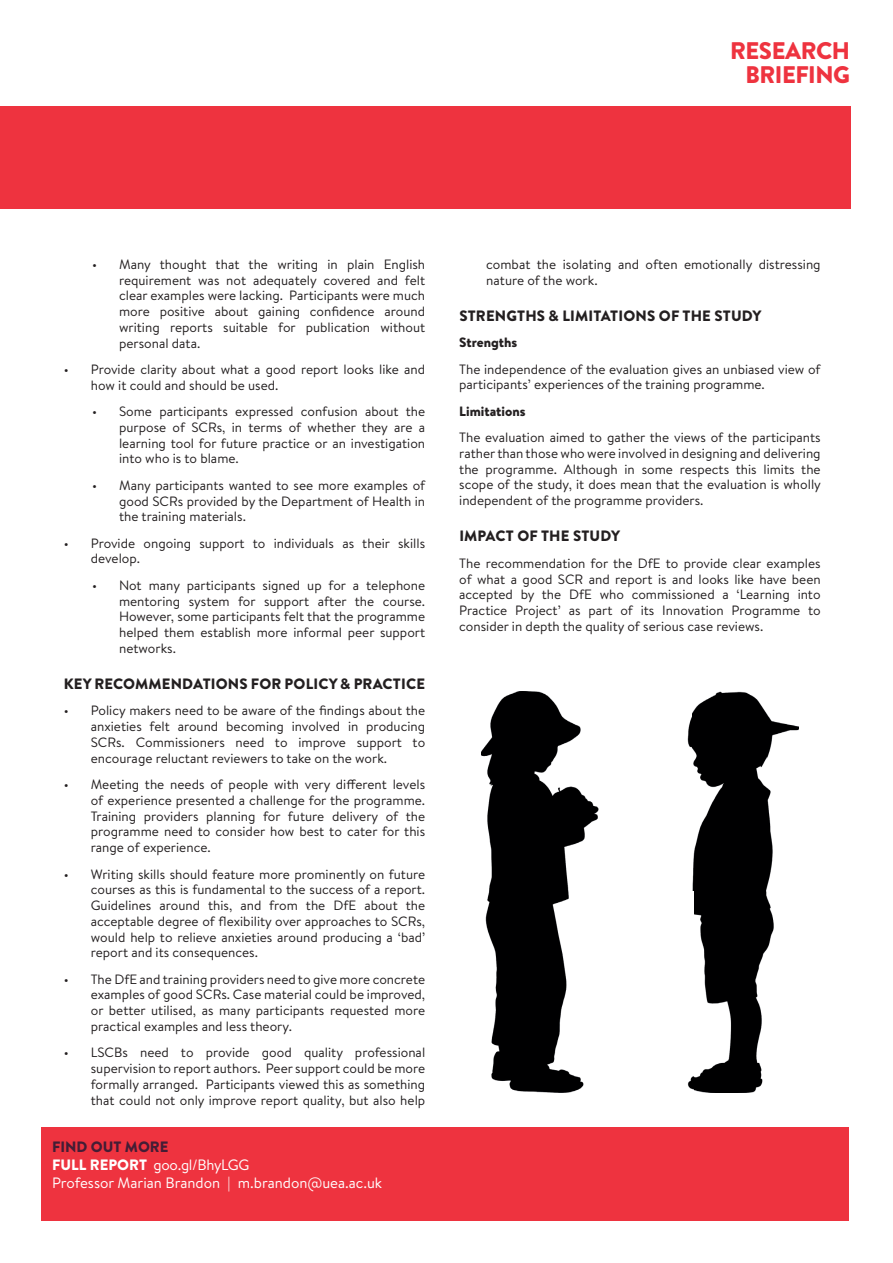
<style>
.page{position:relative;width:893px;height:1263px;background:#fff}
.page>*{position:absolute;margin:0;border:0;box-sizing:border-box;transform-origin:0 0}
.t1{font:900 24px/24px "Brandon Text";letter-spacing:-.02em;color:#ee333f;text-align:right}
.t2{font:900 15px "Brandon Text";letter-spacing:.01em;color:#231f20}
.t3{font:15px/18px "Brandon Text";color:#fff}
.t4{font:13.5px/15.8px "Brandon Text";color:#231f20;text-align:justify}
.t5{font:900 13.5px "Brandon Text";color:#231f20}
.s1{font-weight:900;color:#441d35}
.s2{font-weight:900}
</style>
<div class="page">
<div style="left:41px;top:1127px;width:808px;height:93px;background:#ee333f"></div>
<div style="left:0;top:106px;width:850px;height:102px;background:#ee333f"></div>
<img style="left:481px;top:691px;width:318px;height:402px">
<h1 class="t1" style="left:730px;top:39px;width:122px">RESEARCH<br>BRIEFING</h1>
<p class="t4" style="left:119px;top:256px;width:308px;text-indent:-27px">• Many thought that the writing in plain English requirement was not adequately covered and felt clear examples were lacking. Participants were much more positive about gaining confidence around writing reports suitable for publication without personal data.</p>
<p class="t4" style="left:91px;top:361px;width:336px;text-indent:-27px">• Provide clarity about what a good report looks like and how it could and should be used.</p>
<p class="t4" style="left:119px;top:403px;width:308px;text-indent:-27px">• Some participants expressed confusion about the purpose of SCRs, in terms of whether they are a learning tool for future practice or an investigation into who is to blame.</p>
<p class="t4" style="left:119px;top:477px;width:308px;text-indent:-27px">• Many participants wanted to see more examples of good SCRs provided by the Department of Health in the training materials.</p>
<p class="t4" style="left:91px;top:535px;width:336px;text-indent:-27px">• Provide ongoing support to individuals as their skills develop.</p>
<p class="t4" style="left:119px;top:577px;width:308px;text-indent:-27px">• Not many participants signed up for a telephone mentoring system for support after the course.<br>However, some participants felt that the programme helped them establish more informal peer support networks.</p>
<p class="t2" style="left:64px;top:673px;width:363px">KEY RECOMMENDATIONS FOR POLICY &amp; PRACTICE</p>
<p class="t4" style="left:91px;top:702px;width:336px;text-indent:-27px">• Policy makers need to be aware of the findings about the anxieties felt around becoming involved in producing SCRs. Commissioners need to improve support to encourage reluctant reviewers to take on the work.</p>
<p class="t4" style="left:91px;top:776px;width:336px;text-indent:-27px">• Meeting the needs of people with very different levels of experience presented a challenge for the programme.<br>Training providers planning for future delivery of the programme need to consider how best to cater for this range of experience.</p>
<p class="t4" style="left:91px;top:865px;width:336px;text-indent:-27px">• Writing skills should feature more prominently on future courses as this is fundamental to the success of a report.<br>Guidelines around this, and from the DfE about the acceptable degree of flexibility over approaches to SCRs, would help to relieve anxieties around producing a ‘bad’ report and its consequences.</p>
<p class="t4" style="left:91px;top:971px;width:336px;text-indent:-27px">• The DfE and training providers need to give more concrete examples of good SCRs. Case material could be improved, or better utilised, as many participants requested more practical examples and less theory.</p>
<p class="t4" style="left:91px;top:1044px;width:336px;text-indent:-27px">• LSCBs need to provide good quality professional supervision to report authors. Peer support could be more formally arranged. Participants viewed this as something that could not only improve report quality, but also help</p>
<p class="t3" style="left:52px;top:1137px;width:332px"><span class="s1">FIND OUT MORE<br></span><span class="s2">FULL REPORT</span> goo.gl/BhyLGG<br>Professor Marian Brandon | m.brandon@uea.ac.uk</p>
<p class="t4" style="left:486px;top:256px;width:336px">combat the isolating and often emotionally distressing nature of the work.</p>
<p class="t2" style="left:459px;top:305px;width:304px">STRENGTHS &amp; LIMITATIONS OF THE STUDY</p>
<p class="t5" style="left:459px;top:333px;width:60px">Strengths</p>
<p class="t4" style="left:459px;top:361px;width:363px">The independence of the evaluation gives an unbiased view of participants’ experiences of the training programme.</p>
<p class="t5" style="left:459px;top:402px;width:68px">Limitations</p>
<p class="t4" style="left:459px;top:429px;width:363px">The evaluation aimed to gather the views of the participants rather than those who were involved in designing and delivering the programme. Although in some respects this limits the scope of the study, it does mean that the evaluation is wholly independent of the programme providers.</p>
<p class="t2" style="left:459px;top:526px;width:162px">IMPACT OF THE STUDY</p>
<p class="t4" style="left:459px;top:555px;width:363px">The recommendation for the DfE to provide clear examples of what a good SCR and report is and looks like have been accepted by the DfE who commissioned a ‘Learning into Practice Project’ as part of its Innovation Programme to consider in depth the quality of serious case reviews.</p>
</div>
